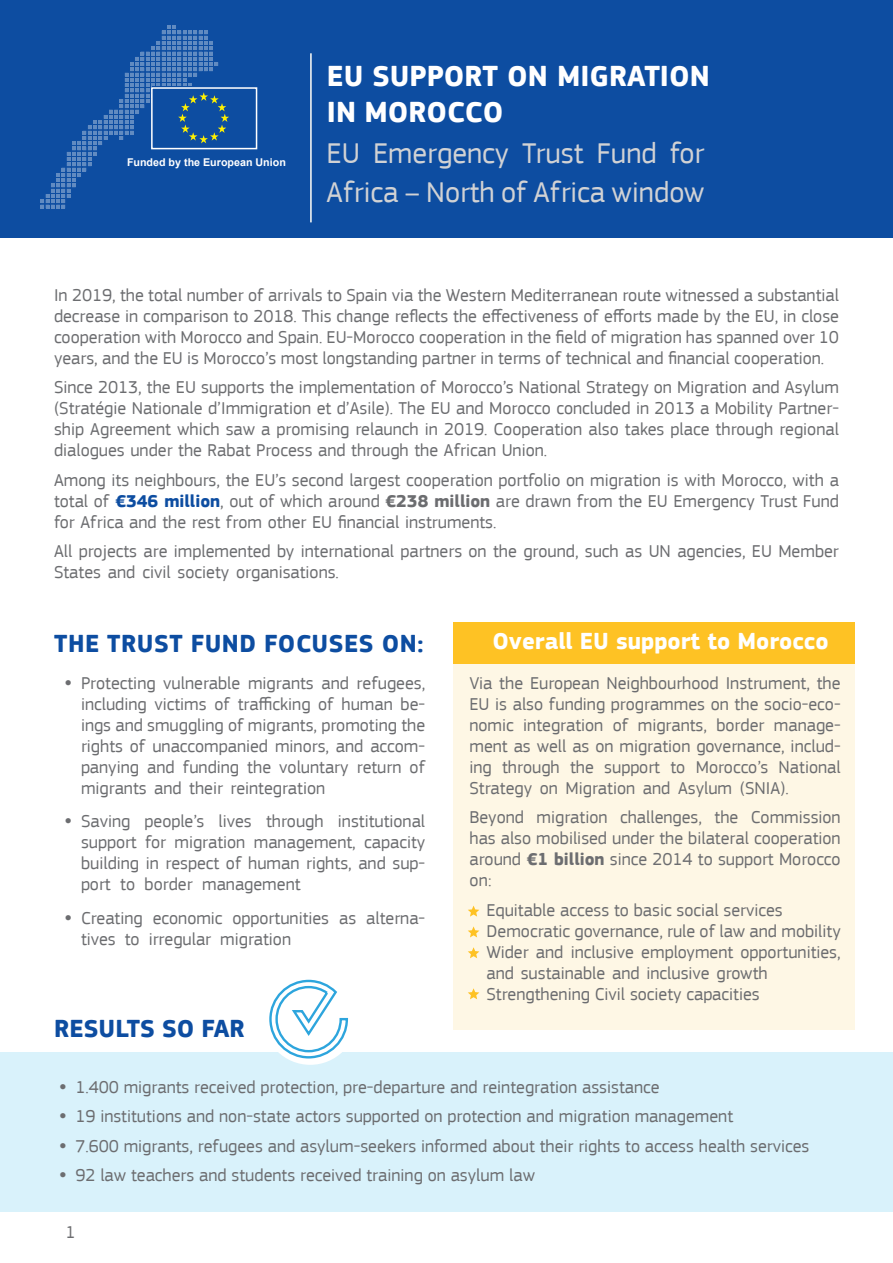
<style>
.page{position:relative;width:893px;height:1263px;background:#fff}
.page>*{position:absolute;margin:0;border:0;box-sizing:border-box;transform-origin:0 0}
.t1{font:30px "EC Square Sans Pro";color:#d1d2d4}
.t2{font:700 30px/36px "EC Square Sans Pro";color:#fff}
.t3{font:700 25.5px "EC Square Sans Pro";letter-spacing:.02em;color:#0d4da1}
.t4{font:700 25.5px "EC Square Sans Pro";color:#0d4da1}
.t5{font:700 24px "EC Square Sans Pro";color:#fff}
.t6{font:18px/21px "EC Square Sans Pro";color:#6c6d70}
.t7{font:700 10.65px "Arial";color:#fff}
.s1{font-weight:700;color:#0d4da1}
.s2{font-weight:700}
.s3{font-family:"Moon Flower"}
</style>
<div class="page">
<div style="left:453px;top:622px;width:402px;height:407px;background:#fef7e5"></div>
<div style="left:0;top:1053px;width:893px;height:159px;background:#d9f2fb"></div>
<div style="left:453px;top:622px;width:402px;height:41px;background:#fec224"></div>
<div style="left:0;top:1px;width:893px;height:237px;background:#0d4da1"></div>
<hr style="left:310px;top:53px;width:2px;height:169px;background:#fffef6">
<div style="left:263px;top:971px;width:94px;height:94px;background:#fff;border-radius:50%"></div>
<svg style="left:268px;top:979px;width:81px;height:81px"></svg>
<svg style="left:468px;top:905px;width:11px;height:12px"></svg>
<svg style="left:468px;top:926px;width:11px;height:11px"></svg>
<svg style="left:468px;top:947px;width:11px;height:11px"></svg>
<svg style="left:468px;top:988px;width:11px;height:11px"></svg>
<svg style="left:40px;top:25px;width:189px;height:183px"></svg>
<div style="left:151px;top:87px;width:106px;height:62px;border:2px solid #fff"></div>
<p class="t7" style="left:127px;top:156px;width:160px">Funded by the European Union</p>
<p class="t2" style="left:327px;top:59px;width:384px">EU SUPPORT ON MIGRATION<br>IN MOROCCO</p>
<p class="t1" style="left:327px;top:136px;width:379px">EU Emergency Trust Fund for</p>
<p class="t1" style="left:327px;top:174px;width:379px">Africa – North of Africa window</p>
<p class="t6" style="left:54px;top:284px;width:786px;text-align:justify">In 2019, the total number of arrivals to Spain via the Western Mediterranean route witnessed a substantial decrease in comparison to 2018. This change reflects the effectiveness of efforts made by the EU in, close cooperation with Morocco and Spain. EU-Morocco cooperation in the field of migration has spanned over 10 years, and the EU is Morocco s’ most longstanding partner in terms of technical and financial cooperation.</p>
<p class="t6" style="left:54px;top:377px;width:786px">Since 2013, the EU supports the implementation of Morocco s’ National Strategy on Migration and Asylum</p>
<p class="t6" style="left:54px;top:419px;width:786px">ship Agreement which saw a promising relaunch in 2019. Cooperation also takes place through regional</p>
<p class="t6" style="left:54px;top:398px;width:786px">(Stratégie Nationale ’d Immigration et ’d Asile .) The EU and Morocco concluded in 2013 a Mobility Partner-</p>
<p class="t6" style="left:54px;top:440px;width:495px">dialogues under the Rabat Process and through the African Union.</p>
<p class="t6" style="left:54px;top:469px;width:786px;text-align:justify">Among its neighbours, the EU s’ second largest cooperation portfolio on migration is with Morocco, with a total of <span class="s1">€346 million</span>, out of which around <span class="s2">€238 million</span> are drawn from the EU Emergency Trust Fund for Africa and the rest from other EU financial instruments.</p>
<p class="t6" style="left:54px;top:541px;width:786px">All projects are implemented by international partners on the ground, such as UN agencies, EU Member<br>States and civil society organisations.</p>
<p class="t3" style="left:54px;top:628px;width:371px">THE TRUST FUND FOCUSES ON:</p>
<p class="t6" style="left:64px;top:672px;width:363px"><span class="s3">•</span> Protecting vulnerable migrants and refugees,</p>
<p class="t6" style="left:81px;top:714px;width:346px">ings and smuggling of migrants, promoting the</p>
<p class="t6" style="left:81px;top:693px;width:346px">including victims of trafficking of human be-</p>
<p class="t6" style="left:81px;top:735px;width:346px">rights of unaccompanied minors, and accom-</p>
<p class="t6" style="left:81px;top:777px;width:246px">migrants and their reintegration</p>
<p class="t6" style="left:338px;top:811px;width:89px">institutional</p>
<p class="t6" style="left:183px;top:756px;width:58px">funding</p>
<p class="t6" style="left:410px;top:756px;width:17px">of</p>
<p class="t6" style="left:147px;top:756px;width:29px">and</p>
<p class="t6" style="left:247px;top:756px;width:25px">the</p>
<p class="t6" style="left:279px;top:756px;width:71px">voluntary</p>
<p class="t6" style="left:81px;top:756px;width:59px">panying</p>
<p class="t6" style="left:357px;top:756px;width:46px">return</p>
<p class="t6" style="left:266px;top:811px;width:59px">through</p>
<p class="t6" style="left:145px;top:811px;width:61px">people s’</p>
<p class="t6" style="left:219px;top:811px;width:35px">lives</p>
<p class="t6" style="left:64px;top:811px;width:68px"><span class="s3">•</span> Saving</p>
<p class="t6" style="left:81px;top:832px;width:57px">support</p>
<p class="t6" style="left:145px;top:832px;width:22px">for</p>
<p class="t6" style="left:174px;top:832px;width:72px">migration</p>
<p class="t6" style="left:254px;top:832px;width:103px">management,</p>
<p class="t6" style="left:364px;top:832px;width:62px">capacity</p>
<p class="t6" style="left:81px;top:853px;width:346px">building in respect of human rights, and sup-</p>
<p class="t6" style="left:81px;top:874px;width:31px">port</p>
<p class="t6" style="left:120px;top:874px;width:16px">to</p>
<p class="t6" style="left:145px;top:874px;width:50px">border</p>
<p class="t6" style="left:202px;top:874px;width:100px">management</p>
<p class="t6" style="left:64px;top:908px;width:80px"><span class="s3">•</span> Creating</p>
<p class="t6" style="left:153px;top:908px;width:71px">economic</p>
<p class="t6" style="left:233px;top:908px;width:98px">opportunities</p>
<p class="t6" style="left:81px;top:929px;width:36px">tives</p>
<p class="t6" style="left:125px;top:929px;width:16px">to</p>
<p class="t6" style="left:149px;top:929px;width:64px">irregular</p>
<p class="t6" style="left:220px;top:929px;width:72px">migration</p>
<p class="t6" style="left:339px;top:908px;width:19px">as</p>
<p class="t6" style="left:366px;top:908px;width:61px">alterna-</p>
<p class="t4" style="left:54px;top:1013px;width:192px">RESULTS SO FAR</p>
<p class="t5" style="left:492px;top:627px;width:338px">Overall EU support to Morocco</p>
<p class="t6" style="left:469px;top:672px;width:373px">Via the European Neighbourhood Instrument, the</p>
<p class="t6" style="left:469px;top:693px;width:373px">EU is also funding programmes on the socio-eco-</p>
<p class="t6" style="left:469px;top:714px;width:46px">nomic</p>
<p class="t6" style="left:523px;top:714px;width:82px">integration</p>
<p class="t6" style="left:613px;top:714px;width:17px">of</p>
<p class="t6" style="left:638px;top:714px;width:71px">migrants,</p>
<p class="t6" style="left:716px;top:714px;width:50px">border</p>
<p class="t6" style="left:774px;top:714px;width:68px">manage-</p>
<p class="t6" style="left:469px;top:735px;width:373px">ment as well as on migration governance, includ-</p>
<p class="t6" style="left:469px;top:756px;width:24px">ing</p>
<p class="t6" style="left:502px;top:756px;width:59px">through</p>
<p class="t6" style="left:570px;top:756px;width:25px">the</p>
<p class="t6" style="left:604px;top:756px;width:57px">support</p>
<p class="t6" style="left:670px;top:756px;width:16px">to</p>
<p class="t6" style="left:696px;top:756px;width:74px">Morocco s’</p>
<p class="t6" style="left:779px;top:756px;width:64px">National</p>
<p class="t6" style="left:469px;top:777px;width:321px">Strategy on Migration and Asylum (SNIA .(</p>
<p class="t6" style="left:751px;top:807px;width:91px">Commission</p>
<p class="t6" style="left:469px;top:807px;width:373px">Beyond<br>has also mobilised under the bilateral cooperation around <span class="s2">€1 billion</span> since 2014 to support Morocco on:</p>
<p class="t6" style="left:486px;top:899px;width:298px">Equitable access to basic social services</p>
<p class="t6" style="left:486px;top:920px;width:356px">Democratic governance, rule of law and mobility</p>
<p class="t6" style="left:486px;top:941px;width:356px">Wider and inclusive employment opportunities, and sustainable and inclusive growth</p>
<p class="t6" style="left:486px;top:983px;width:275px">Strengthening Civil society capacities</p>
<p class="t6" style="left:620px;top:807px;width:83px">challenges,</p>
<p class="t6" style="left:714px;top:807px;width:25px">the</p>
<p class="t6" style="left:537px;top:807px;width:72px">migration</p>
<p class="t6" style="left:58px;top:1076px;width:603px"><span class="s3">•</span> 1.400 migrants received protection, pre-departure and reintegration assistance</p>
<p class="t6" style="left:58px;top:1106px;width:676px"><span class="s3">•</span> 19 institutions and non-state actors supported on protection and migration management</p>
<p class="t6" style="left:58px;top:1135px;width:752px"><span class="s3">•</span> 7.600 migrants, refugees and asylum-seekers informed about their rights to access health services</p>
<p class="t6" style="left:58px;top:1165px;width:478px"><span class="s3">•</span> 92 law teachers and students received training on asylum law</p>
<p class="t6" style="left:65px;top:1222px;width:12px">1</p>
</div>
